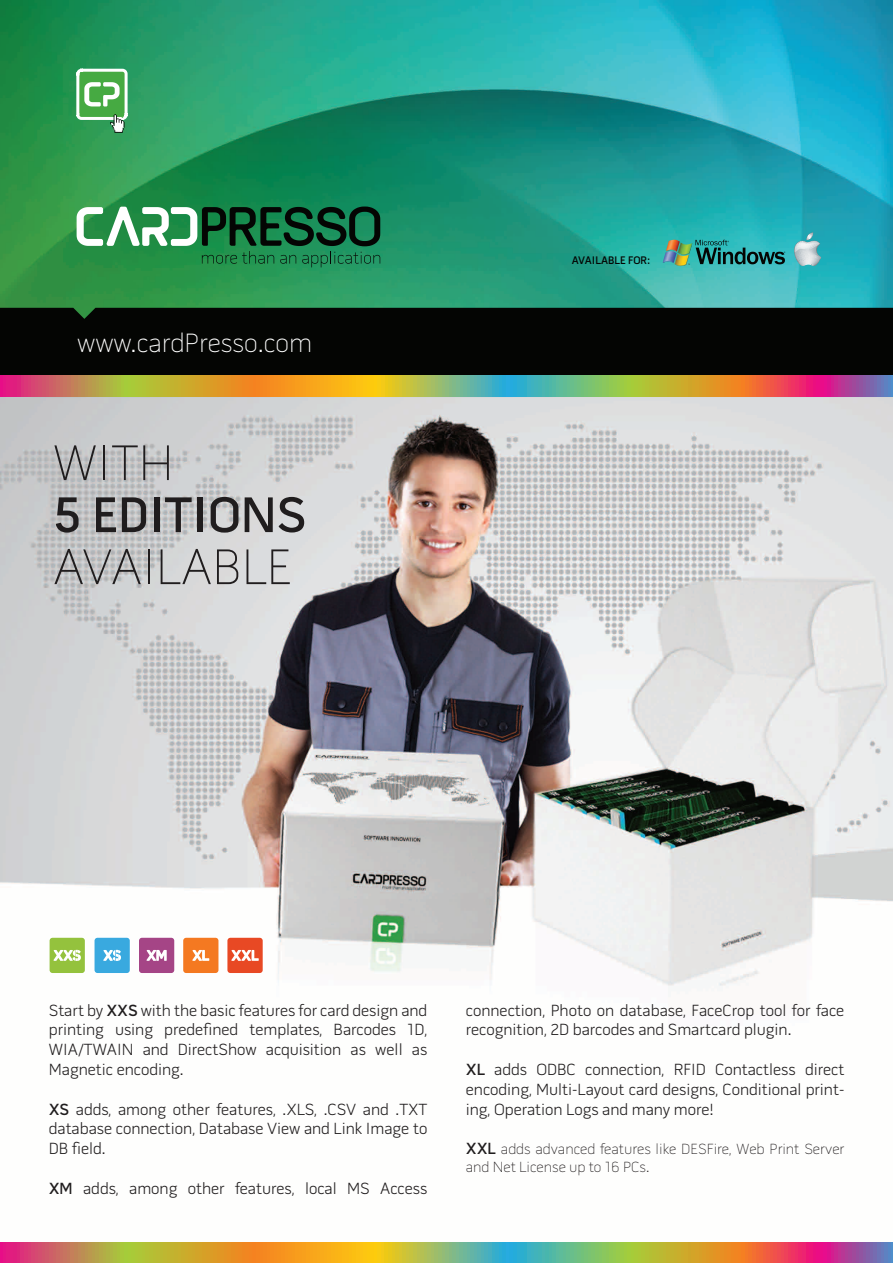
<style>
.page{position:relative;width:893px;height:1263px;background:#fff}
.page>*{position:absolute;margin:0;border:0;box-sizing:border-box;transform-origin:0 0}
.t1{font:100 51px "Pill Gothic 600 mg";color:#201d1e}
.t2{font:600 51px "Pill Gothic 600 mg";color:#201d1e}
.t3{font:100 27px "Pill Gothic 600 mg";color:#fff}
.t4{font:300 16.5px/19.8px "Pill Gothic 600 mg";color:#201d1e;text-align:justify}
.t5{font:100 15px/18px "Pill Gothic 600 mg";color:#231f20}
.t6{font:600 11.25px "Pill Gothic 600 mg";color:#040503}
.s1{font-weight:600}
.s2{font-weight:600;font-size:16.5px;color:#201d1e}
</style>
<div class="page">
<img style="left:0;top:0;width:893px;height:1243px">
<svg style="left:663px;top:240px;width:122px;height:26px;background:#3a8e85"></svg>
<svg style="left:794px;top:232px;width:27px;height:34px"></svg>
<svg style="left:77px;top:207px;width:303px;height:60px;background:#348255"></svg>
<svg style="left:74px;top:66px;width:56px;height:67px"></svg>
<div style="left:0;top:308px;width:893px;height:67px;background:#040503"></div>
<svg style="left:0;top:375px;width:893px;height:21px;background:#ba9555"></svg>
<svg style="left:0;top:1243px;width:893px;height:20px;background:#ba9555"></svg>
<div style="left:49px;top:937px;width:37px;height:37px;background:#94c23d;border-radius:4px"></div>
<div style="left:48px;top:936px;width:38px;height:38px;border:2px solid #fff;border-radius:4px"></div>
<svg style="left:53px;top:950px;width:28px;height:11px"></svg>
<div style="left:94px;top:937px;width:37px;height:37px;background:#39a9df;border-radius:4px"></div>
<div style="left:93px;top:936px;width:38px;height:38px;border:2px solid #fff;border-radius:4px"></div>
<svg style="left:103px;top:950px;width:18px;height:11px"></svg>
<div style="left:138px;top:937px;width:37px;height:37px;background:#a54586;border-radius:4px"></div>
<div style="left:137px;top:936px;width:39px;height:38px;border:2px solid #fff;border-radius:4px"></div>
<svg style="left:146px;top:950px;width:21px;height:11px"></svg>
<div style="left:182px;top:937px;width:37px;height:37px;background:#f47921;border-radius:4px"></div>
<div style="left:182px;top:936px;width:38px;height:38px;border:2px solid #fff;border-radius:4px"></div>
<svg style="left:192px;top:950px;width:17px;height:11px"></svg>
<div style="left:227px;top:937px;width:36px;height:37px;background:#e84924;border-radius:4px"></div>
<div style="left:226px;top:936px;width:38px;height:38px;border:2px solid #fff;border-radius:4px"></div>
<svg style="left:231px;top:950px;width:28px;height:11px"></svg>
<h2 class="t3" style="left:77px;top:327px;width:237px">www.cardPresso.com</h2>
<h1 class="t1" style="left:53px;top:434px;width:122px">WITH</h1>
<h1 class="t2" style="left:53px;top:484px;width:254px">5 EDITIONS</h1>
<h1 class="t1" style="left:53px;top:538px;width:241px">AVAILABLE</h1>
<p class="t6" style="left:572px;top:254px;width:80px">AVAILABLE FOR:</p>
<p class="t4" style="left:49px;top:1000px;width:380px">Start by <span class="s1">XXS</span> with the basic features for card design and printing using predefined templates, Barcodes 1D, WIA/TWAIN and DirectShow acquisition as well as Magnetic encoding.</p>
<p class="t4" style="left:49px;top:1099px;width:380px"><span class="s1">XS</span> adds, among other features, .XLS, .CSV and .TXT database connection, Database View and Link Image to DB field.</p>
<p class="t4" style="left:49px;top:1178px;width:380px"><span class="s1">XM</span> adds, among other features, local MS Access</p>
<p class="t4" style="left:466px;top:1000px;width:380px">connection, Photo on database, FaceCrop tool for face recognition, 2D barcodes and Smartcard plugin.</p>
<p class="t4" style="left:466px;top:1059px;width:380px"><span class="s1">XL</span> adds ODBC connection, RFID Contactless direct encoding, Multi-Layout card designs, Conditional print&shy;ing, Operation Logs and many more!</p>
<p class="t5" style="left:466px;top:1140px;width:380px"><span class="s2">XXL</span> adds advanced features like DESFire, Web Print Server and Net License up to 16 PCs.</p>
</div>
